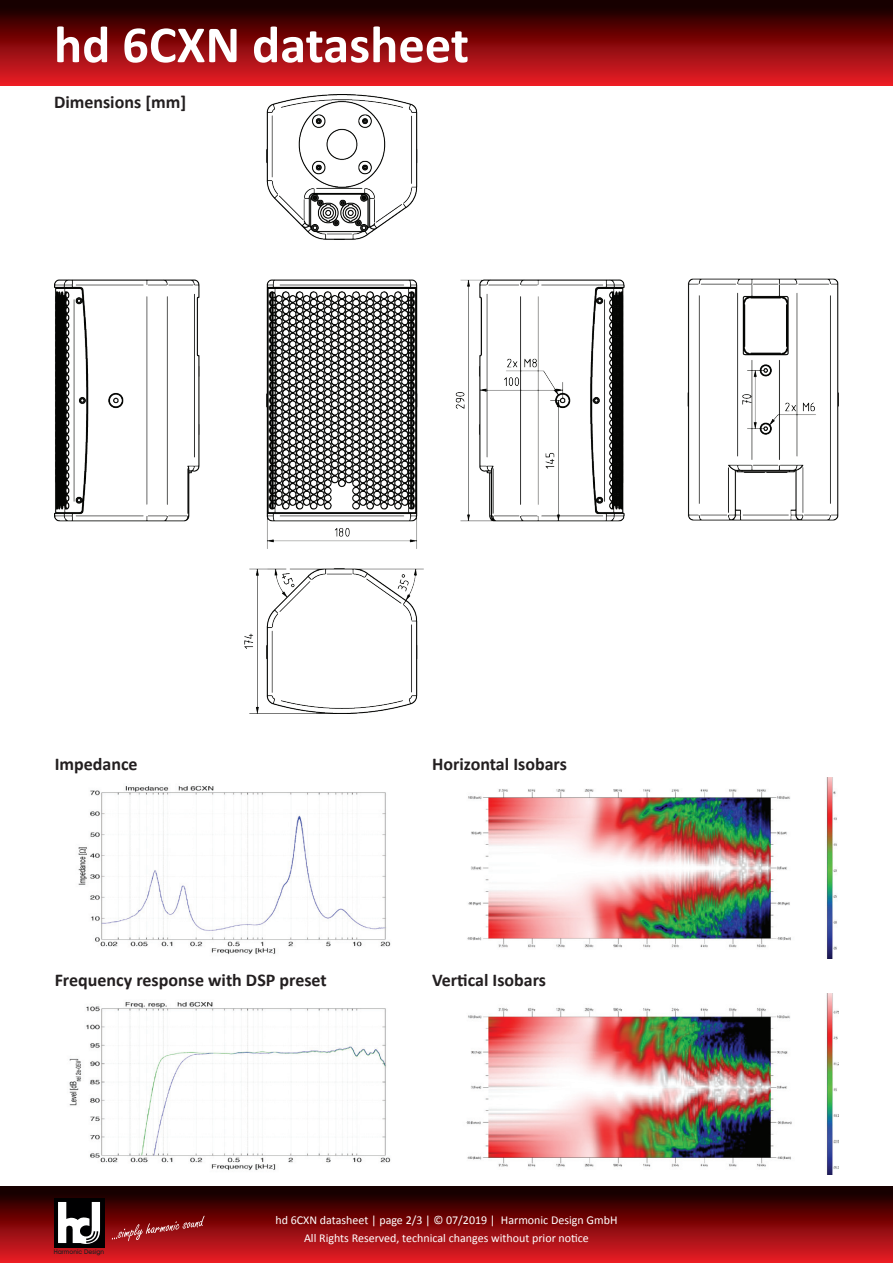
<style>
.page{position:relative;width:893px;height:1263px;background:#fff}
.page>*{position:absolute;margin:0;border:0;box-sizing:border-box;transform-origin:0 0}
.t1{font:700 52.5px "Calibri";color:#fff}
.t2{font:700 18px "Calibri";color:#231f20}
.t3{font:12px/18px "Calibri";color:#fff;text-align:center}
.t4{font:500 6.45px "Avant Garde IT Cby BT";color:#231f20}
</style>
<div class="page">
<div style="left:0;top:1186px;width:893px;height:77px;background:linear-gradient(to bottom,#0a0000,#ef1b23)"></div>
<div style="left:54px;top:1198px;width:50px;height:49px;background:#000001"></div>
<svg style="left:58px;top:1202px;width:42px;height:42px"></svg>
<svg style="left:112px;top:1216px;width:93px;height:25px;background:#962123"></svg>
<div style="left:0;top:0;width:893px;height:85px;background:linear-gradient(to bottom,#0b0000,#ef1b23)"></div>
<img style="left:54px;top:94px;width:785px;height:619px">
<img style="left:466px;top:994px;width:373px;height:180px">
<img style="left:467px;top:778px;width:370px;height:180px">
<img style="left:78px;top:785px;width:313px;height:170px">
<img style="left:69px;top:1001px;width:322px;height:170px">
<h1 class="t1" style="left:54px;top:11px;width:417px">hd 6CXN datasheet</h1>
<h2 class="t2" style="left:54px;top:91px;width:134px">Dimensions [mm]</h2>
<h2 class="t2" style="left:55px;top:752px;width:84px">Impedance</h2>
<h2 class="t2" style="left:55px;top:968px;width:274px">Frequency response with DSP preset</h2>
<h2 class="t2" style="left:432px;top:752px;width:136px">Horizontal Isobars</h2>
<h2 class="t2" style="left:432px;top:968px;width:116px">Vertical Isobars</h2>
<p class="t4" style="left:54px;top:1248px;width:52px">Harmonic Design</p>
<p class="t3" style="left:275px;top:1211px;width:343px">hd 6CXN datasheet | page 2/3 | © 07/2019 | Harmonic Design GmbH<br>All Rights Reserved, technical changes without prior notice</p>
</div>
